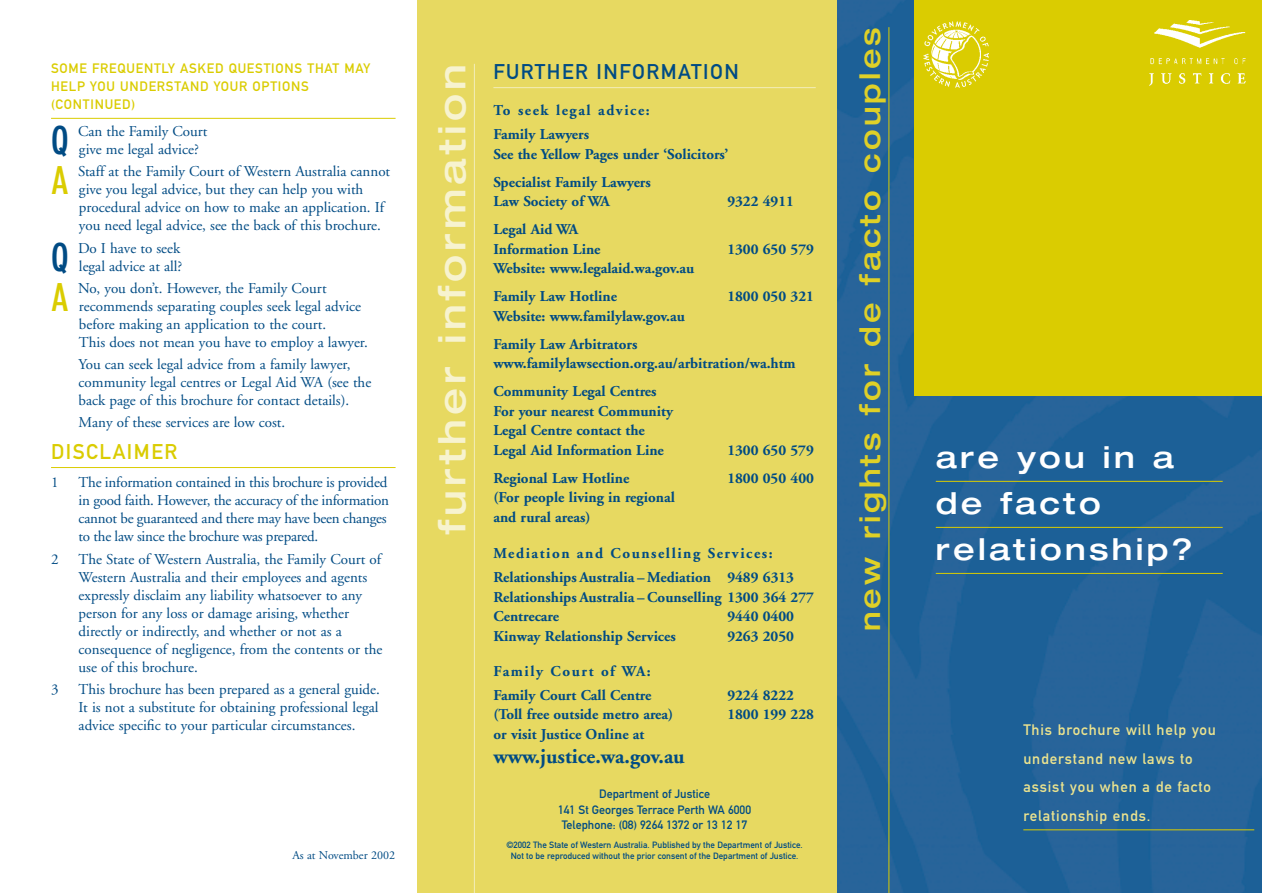
<style>
.page{position:relative;width:1262px;height:893px;background:#fff}
.page>*{position:absolute;margin:0;border:0;box-sizing:border-box;transform-origin:0 0}
.t1{font:700 condensed 37.95px "DIN Neuzeit Grotesk";color:#004b84}
.t2{font:700 condensed 37.95px "DIN Neuzeit Grotesk";color:#dacc01}
.t3{font:500 expanded 37.5px "Helvetica Neue";letter-spacing:.11em;color:#f7f3cf}
.t4{font:500 expanded 30px/46px "Helvetica Neue";letter-spacing:.11em;color:#fff}
.t5{font:500 expanded 28.5px "Helvetica Neue";letter-spacing:.11em;color:#dfd027}
.t6{font:700 21px "Adobe Garamond";color:#004b84}
.t7{font:21px "DIN Mittelschrift";letter-spacing:.07em;color:#004b84}
.t8{font:21px "DIN Mittelschrift";letter-spacing:.07em;color:#dacc01}
.t9{font:15px/18px "Adobe Garamond";color:#004b84}
.t10{font:700 15px/19.5px "Adobe Garamond";color:#004b84}
.t11{font:15px/28.5px "DIN Mittelschrift";letter-spacing:.06em;color:#ece38e}
.t12{font:700 15px/23.7px "Adobe Garamond";letter-spacing:.05em;color:#004b84}
.t13{font:13.5px/18px "DIN Mittelschrift";letter-spacing:.06em;color:#dacc01}
.t14{font:12px/15.8px "DIN Mittelschrift";color:#004b84;text-align:center}
.t15{font:12px "Adobe Garamond";color:#004b84}
.t16{font:9px/10.5px "DIN Mittelschrift";color:#004b84;text-align:center}
</style>
<div class="page">
<div style="left:417px;top:0;width:425px;height:892px;background:#e7d961"></div>
<img style="left:838px;top:0;width:423px;height:892px">
<hr style="left:51px;top:118px;width:344px;height:1px;background:#dacc01">
<hr style="left:51px;top:467px;width:344px;height:1px;background:#dacc01">
<hr style="left:493px;top:87px;width:322px;height:1px;background:#f3eeb9">
<hr style="left:888px;top:27px;width:1px;height:865px;background:#dacc01">
<hr style="left:474px;top:64px;width:1px;height:828px;background:#f3eeb9">
<hr style="left:1023px;top:829px;width:231px;height:1px;background:#dacc01">
<div style="left:914px;top:0;width:347px;height:395px;background:#dacc01"></div>
<hr style="left:935px;top:481px;width:287px;height:1px;background:#dacc01">
<hr style="left:935px;top:527px;width:287px;height:1px;background:#dacc01">
<hr style="left:935px;top:573px;width:287px;height:1px;background:#dacc01">
<img style="left:923px;top:21px;width:65px;height:66px">
<img style="left:1149px;top:21px;width:96px;height:65px">
<p class="t13" style="left:51px;top:61px;width:321px">SOME FREQUENTLY ASKED QUESTIONS THAT MAY<br>HELP YOU UNDERSTAND YOUR OPTIONS (CONTINUED)</p>
<h1 class="t1" style="left:51px;top:126px;width:19px">Q</h1>
<p class="t9" style="left:78px;top:124px;width:131px">Can the Family Court give me legal advice?</p>
<h1 class="t2" style="left:51px;top:166px;width:19px">A</h1>
<p class="t9" style="left:78px;top:164px;width:314px">Staff at the Family Court of Western Australia cannot give you legal advice, but they can help you with procedural advice on how to make an application. If you need legal advice, see the back of this brochure.</p>
<h1 class="t1" style="left:51px;top:242px;width:19px">Q</h1>
<p class="t9" style="left:78px;top:240px;width:106px">Do I have to seek legal advice at all?</p>
<h1 class="t2" style="left:51px;top:283px;width:19px">A</h1>
<p class="t9" style="left:78px;top:280px;width:291px">No, you don’t. However, the Family Court recommends separating couples seek legal advice before making an application to the court.<br>This does not mean you have to employ a lawyer.</p>
<p class="t9" style="left:79px;top:357px;width:294px">You can seek legal advice from a family lawyer, community legal centres or Legal Aid WA (see the back page of this brochure for contact details).</p>
<p class="t9" style="left:79px;top:415px;width:208px">Many of these services are low cost.</p>
<h3 class="t8" style="left:51px;top:443px;width:128px">DISCLAIMER</h3>
<p class="t9" style="left:51px;top:475px;width:9px">1</p>
<p class="t9" style="left:79px;top:475px;width:312px">The information contained in this brochure is provided in good faith. However, the accuracy of the information cannot be guaranteed and there may have been changes to the law since the brochure was prepared.</p>
<p class="t9" style="left:51px;top:551px;width:9px">2</p>
<p class="t9" style="left:79px;top:551px;width:305px">The State of Western Australia, the Family Court of Western Australia and their employees and agents expressly disclaim any liability whatsoever to any person for any loss or damage arising, whether directly or indirectly, and whether or not as a consequence of negligence, from the contents or the use of this brochure.</p>
<p class="t9" style="left:51px;top:681px;width:9px">3</p>
<p class="t9" style="left:79px;top:681px;width:303px;text-align:justify">This brochure has been prepared as a general guide.<br>It is not a substitute for obtaining professional legal advice specific to your particular circumstances.</p>
<p class="t15" style="left:292px;top:850px;width:104px">As at November 2002</p>
<h2 class="t3" style="left:438px;top:534px;width:471px;rotate:-90deg">further information</h2>
<h3 class="t7" style="left:493px;top:64px;width:247px">FURTHER INFORMATION</h3>
<p class="t12" style="left:493px;top:100px;width:158px">To seek legal advice:<br>Family Lawyers</p>
<p class="t10" style="left:493px;top:141px;width:236px;line-height:28px">See the Yellow Pages under ‘Solicitors’<br>Specialist Family Lawyers</p>
<p class="t10" style="left:493px;top:193px;width:118px">Law Society of WA</p>
<p class="t10" style="left:727px;top:193px;width:68px">9322 4911</p>
<p class="t10" style="left:493px;top:221px;width:109px">Legal Aid WA<br>Information Line</p>
<p class="t10" style="left:727px;top:240px;width:88px">1300 650 579</p>
<p class="t10" style="left:493px;top:256px;width:202px;line-height:28px">Website: www.legalaid.wa.gov.au<br>Family Law Hotline</p>
<p class="t10" style="left:727px;top:288px;width:88px">1800 050 321</p>
<p class="t10" style="left:493px;top:303px;width:193px;line-height:28px">Website: www.familylaw.gov.au<br>Family Law Arbitrators</p>
<p class="t10" style="left:493px;top:351px;width:304px;line-height:28px">www.familylawsection.org.au/arbitration/wa.htm<br>Community Legal Centres</p>
<p class="t10" style="left:493px;top:402px;width:181px">For your nearest Community<br>Legal Centre contact the<br>Legal Aid Information Line</p>
<p class="t10" style="left:727px;top:441px;width:88px">1300 650 579</p>
<p class="t10" style="left:493px;top:469px;width:137px">Regional Law Hotline</p>
<p class="t10" style="left:727px;top:469px;width:88px">1800 050 400</p>
<p class="t10" style="left:493px;top:489px;width:183px">(For people living in regional and rural areas)</p>
<p class="t10" style="left:493px;top:543px;width:302px;line-height:23.7px">Mediation and Counselling Services:<br>Relationships Australia – Mediation 9489 6313</p>
<p class="t10" style="left:493px;top:588px;width:322px">Relationships Australia – Counselling 1300 364 277<br>Centrecare</p>
<p class="t10" style="left:727px;top:608px;width:68px">9440 0400</p>
<p class="t10" style="left:493px;top:627px;width:184px">Kinway Relationship Services</p>
<p class="t10" style="left:727px;top:627px;width:68px">9263 2050</p>
<p class="t10" style="left:493px;top:661px;width:159px;line-height:23.7px">Family Court of WA:<br>Family Court Call Centre</p>
<p class="t10" style="left:727px;top:686px;width:68px">9224 8222</p>
<p class="t10" style="left:493px;top:706px;width:181px">(Toll free outside metro area)</p>
<p class="t10" style="left:727px;top:706px;width:88px">1800 199 228</p>
<p class="t10" style="left:493px;top:725px;width:152px">or visit Justice Online at</p>
<h3 class="t6" style="left:493px;top:747px;width:193px">www.justice.wa.gov.au</h3>
<p class="t14" style="left:558px;top:787px;width:194px">Department of Justice<br>141 St Georges Terrace Perth WA 6000<br>Telephone: (08) 9264 1372 or 13 12 17</p>
<p class="t16" style="left:506px;top:840px;width:298px">©2002 The State of Western Australia. Published by the Department of Justice.<br>Not to be reproduced without the prior consent of the Department of Justice.</p>
<h3 class="t5" style="left:859px;top:631px;width:605px;rotate:-90deg">new rights for de facto couples</h3>
<h3 class="t4" style="left:935px;top:437px;width:259px">are you in a de facto relationship?</h3>
<p class="t11" style="left:1023px;top:717px;width:194px">This brochure will help you understand new laws to assist you when a de facto relationship ends.</p>
</div>
